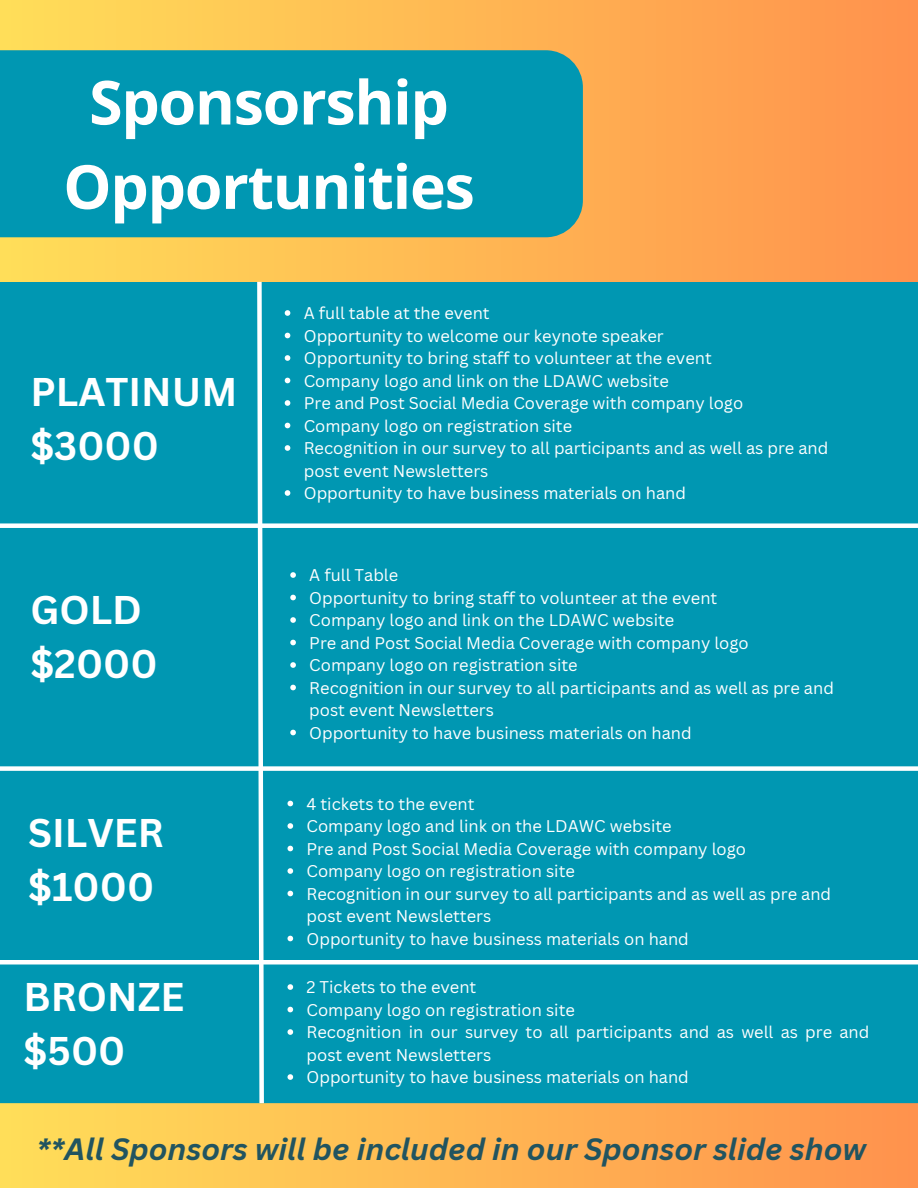
<style>
.page{position:relative;width:918px;height:1188px;background:#fff}
.page>*{position:absolute;margin:0;border:0;box-sizing:border-box;transform-origin:0 0}
.t1{font:700 60.75px/84.3px "Open Sans";letter-spacing:-.02em;color:#fff;text-align:center}
.t2{font:700 39px "Canva Sans";color:#fff}
.t3{font:italic 700 30px "Canva Sans";color:#215460}
.t4{font:16.5px/22.5px "Canva Sans";color:#fff}
</style>
<div class="page">
<div style="left:0;top:0;width:918px;height:1188px;background:linear-gradient(to right,#ffde59,#ff924d)"></div>
<div style="left:0;top:50px;width:583px;height:187px;background:#0097b2"></div>
<div style="left:0;top:282px;width:918px;height:821px;background:#0097b2"></div>
<div style="left:0;top:523px;width:918px;height:5px;background:#fff"></div>
<div style="left:0;top:766px;width:918px;height:5px;background:#fff"></div>
<div style="left:0;top:960px;width:918px;height:5px;background:#fff"></div>
<svg style="left:255px;top:277px;width:11px;height:831px"></svg>
<svg style="left:290px;top:572px;width:6px;height:6px"></svg>
<svg style="left:290px;top:595px;width:6px;height:5px"></svg>
<svg style="left:290px;top:617px;width:6px;height:6px"></svg>
<svg style="left:290px;top:640px;width:6px;height:5px"></svg>
<svg style="left:290px;top:662px;width:6px;height:6px"></svg>
<svg style="left:290px;top:685px;width:6px;height:5px"></svg>
<svg style="left:290px;top:730px;width:6px;height:5px"></svg>
<svg style="left:285px;top:310px;width:5px;height:6px"></svg>
<svg style="left:285px;top:333px;width:5px;height:5px"></svg>
<svg style="left:285px;top:355px;width:5px;height:6px"></svg>
<svg style="left:285px;top:378px;width:5px;height:5px"></svg>
<svg style="left:285px;top:400px;width:5px;height:6px"></svg>
<svg style="left:285px;top:423px;width:5px;height:5px"></svg>
<svg style="left:285px;top:445px;width:5px;height:6px"></svg>
<svg style="left:285px;top:490px;width:5px;height:6px"></svg>
<svg style="left:288px;top:801px;width:5px;height:5px"></svg>
<svg style="left:288px;top:823px;width:5px;height:6px"></svg>
<svg style="left:288px;top:846px;width:5px;height:5px"></svg>
<svg style="left:288px;top:868px;width:5px;height:6px"></svg>
<svg style="left:288px;top:891px;width:5px;height:5px"></svg>
<svg style="left:288px;top:936px;width:5px;height:5px"></svg>
<svg style="left:288px;top:984px;width:5px;height:6px"></svg>
<svg style="left:288px;top:1007px;width:5px;height:5px"></svg>
<svg style="left:288px;top:1029px;width:5px;height:6px"></svg>
<svg style="left:288px;top:1074px;width:5px;height:6px"></svg>
<p class="t1" style="left:63px;top:59px;width:413px">Sponsorship<br>Opportunities</p>
<p class="t2" style="left:30px;top:364px;width:208px">PLATINUM</p>
<p class="t2" style="left:30px;top:418px;width:130px">$3000</p>
<p class="t2" style="left:30px;top:582px;width:113px">GOLD</p>
<p class="t2" style="left:30px;top:636px;width:129px">$2000</p>
<p class="t2" style="left:28px;top:805px;width:137px">SILVER</p>
<p class="t2" style="left:28px;top:859px;width:128px">$1000</p>
<p class="t2" style="left:24px;top:969px;width:162px">BRONZE</p>
<p class="t2" style="left:24px;top:1023px;width:103px">$500</p>
<p class="t4" style="left:304px;top:302px;width:187px">A full table at the event</p>
<p class="t4" style="left:304px;top:324px;width:362px">Opportunity to welcome our keynote speaker</p>
<p class="t4" style="left:304px;top:347px;width:410px">Opportunity to bring staff to volunteer at the event</p>
<p class="t4" style="left:304px;top:369px;width:367px">Company logo and link on the LDAWC website</p>
<p class="t4" style="left:304px;top:392px;width:441px">Pre and Post Social Media Coverage with company logo</p>
<p class="t4" style="left:304px;top:414px;width:270px">Company logo on registration site</p>
<p class="t4" style="left:304px;top:437px;width:526px">Recognition in our survey to all participants and as well as pre and post event Newsletters</p>
<p class="t4" style="left:304px;top:482px;width:384px">Opportunity to have business materials on hand</p>
<p class="t4" style="left:309px;top:564px;width:90px">A full Table</p>
<p class="t4" style="left:309px;top:586px;width:410px">Opportunity to bring staff to volunteer at the event</p>
<p class="t4" style="left:309px;top:609px;width:367px">Company logo and link on the LDAWC website</p>
<p class="t4" style="left:309px;top:631px;width:441px">Pre and Post Social Media Coverage with company logo</p>
<p class="t4" style="left:309px;top:654px;width:270px">Company logo on registration site</p>
<p class="t4" style="left:309px;top:676px;width:526px">Recognition in our survey to all participants and as well as pre and post event Newsletters</p>
<p class="t4" style="left:309px;top:721px;width:384px">Opportunity to have business materials on hand</p>
<p class="t4" style="left:307px;top:792px;width:169px">4 tickets to the event</p>
<p class="t4" style="left:307px;top:815px;width:367px">Company logo and link on the LDAWC website</p>
<p class="t4" style="left:307px;top:837px;width:441px">Pre and Post Social Media Coverage with company logo</p>
<p class="t4" style="left:307px;top:860px;width:270px">Company logo on registration site</p>
<p class="t4" style="left:307px;top:882px;width:526px">Recognition in our survey to all participants and as well as pre and post event Newsletters</p>
<p class="t4" style="left:307px;top:927px;width:384px">Opportunity to have business materials on hand</p>
<p class="t4" style="left:307px;top:976px;width:171px">2 Tickets to the event</p>
<p class="t4" style="left:307px;top:998px;width:270px">Company logo on registration site</p>
<p class="t4" style="left:307px;top:1021px;width:564px">Recognition in our survey to all participants and as well as pre and post event Newsletters</p>
<p class="t4" style="left:307px;top:1066px;width:384px">Opportunity to have business materials on hand</p>
<p class="t3" style="left:37px;top:1128px;width:831px">**All Sponsors will be included in our Sponsor slide show</p>
</div>
